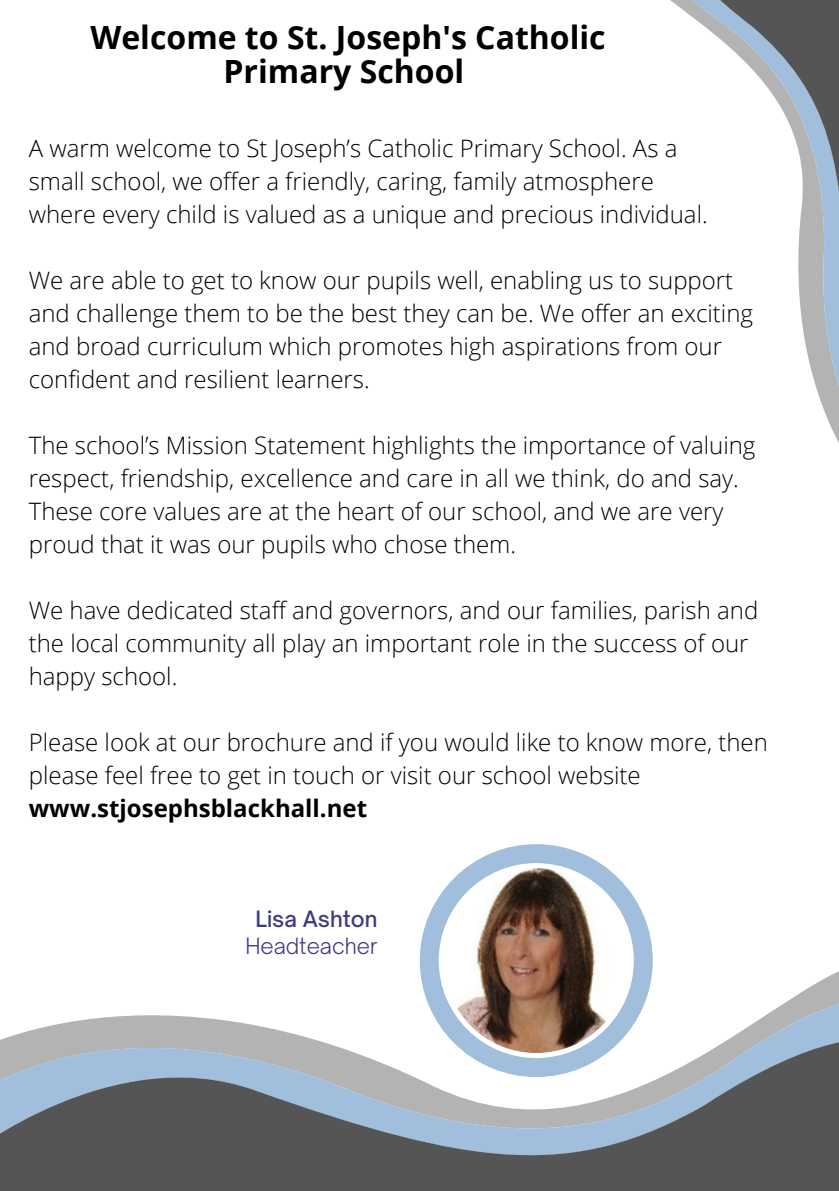
<style>
.page{position:relative;width:839px;height:1191px;background:#fff}
.page>*{position:absolute;margin:0;border:0;box-sizing:border-box;transform-origin:0 0}
.t1{font:700 32px/34.4px "Open Sans";color:#000;text-align:center}
.t2{font:300 24px/33px "Open Sans";color:#000}
.t3{font:300 21.6px "Open Sauce One";color:#403b81}
.t4{font:500 21.6px "Open Sauce One";color:#403b81}
.s1{font-weight:700}
</style>
<div class="page">
<svg style="left:419px;top:961px;width:419px;height:39px"></svg>
<svg style="left:6px;top:1000px;width:832px;height:38px"></svg>
<svg style="left:0;top:1038px;width:838px;height:153px;background:#80868c"></svg>
<svg style="left:671px;top:0;width:167px;height:441px"></svg>
<svg style="left:420px;top:844px;width:232px;height:233px"></svg>
<h2 class="t1" style="left:90px;top:19px;width:517px">Welcome to St. Joseph's Catholic<br>Primary School</h2>
<h2 class="t2" style="left:29px;top:131px;width:680px">A warm welcome to St Joseph’s Catholic Primary School. As a small school, we offer a friendly, caring, family atmosphere where every child is valued as a unique and precious individual.</h2>
<h2 class="t2" style="left:29px;top:263px;width:725px">We are able to get to know our pupils well, enabling us to support and challenge them to be the best they can be. We offer an exciting and broad curriculum which promotes high aspirations from our confident and resilient learners.</h2>
<h2 class="t2" style="left:29px;top:428px;width:728px">The school’s Mission Statement highlights the importance of valuing respect, friendship, excellence and care in all we think, do and say.<br>These core values are at the heart of our school, and we are very proud that it was our pupils who chose them.</h2>
<p class="t2" style="left:29px;top:593px;width:731px">We have dedicated staff and governors, and our families, parish and the local community all play an important role in the success of our happy school.</p>
<p class="t2" style="left:29px;top:725px;width:740px">Please look at our brochure and if you would like to know more, then please feel free to get in touch or visit our school website <span class="s1">www.stjosephsblackhall.net</span></p>
<h1 class="t4" style="left:255px;top:905px;width:123px">Lisa Ashton</h1>
<h2 class="t3" style="left:245px;top:932px;width:133px">Headteacher</h2>
</div>
